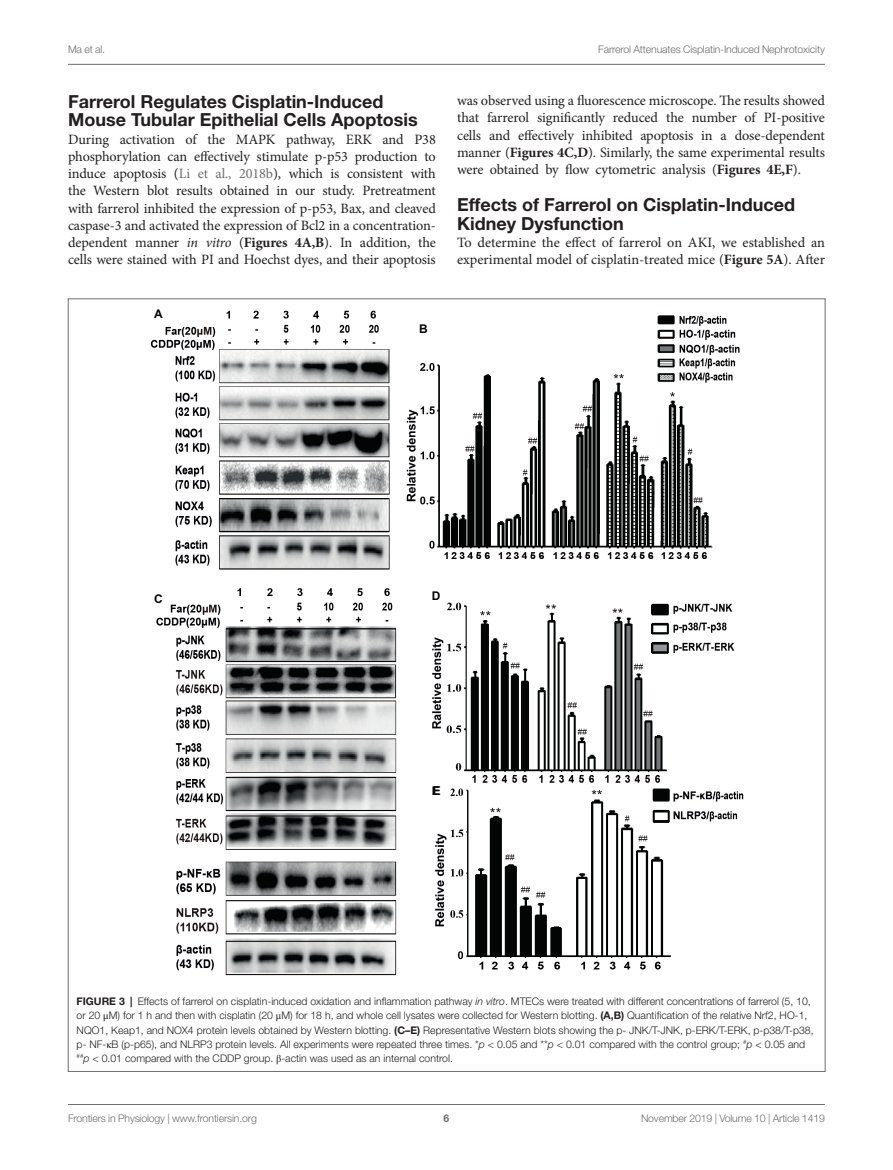
<style>
.page{position:relative;width:893px;height:1170px;background:#fff}
.page>*{position:absolute;margin:0;border:0;box-sizing:border-box;transform-origin:0 0}
.HEAD_2{font:700 18px/18.8px "Helvetica Neue LT Std";color:#231f20}
.TEXT_FLUSH{font:14.25px/17.2px "Minion Pro";letter-spacing:-.005em;color:#231f20;text-align:justify}
.t1{font:700 12px "Arial";color:#030505}
.FIG_LEG{font:300 10.5px/14.2px "Helvetica Neue LT Std";color:#231f20}
.t2{font:300 10.5px "Helvetica Neue LT Std";letter-spacing:-.015em;color:#6c6d70}
.t3{font:700 10.5px "Helvetica Neue LT Std";color:#6c6d70}
.s1{color:#6c6d70}
.s2{font-style:italic}
.s3{font-weight:700}
.s4{font-family:"STIX General";font-weight:400}
</style>
<div class="page">
<hr style="left:68px;top:64px;width:757px;height:1px;background:#6c6d70">
<hr style="left:68px;top:1104px;width:757px;height:1px;background:#6c6d70">
<img style="left:150px;top:310px;width:594px;height:665px">
<p class="t2" style="left:68px;top:42px;width:39px">Ma et al.</p>
<p class="t2" style="left:598px;top:42px;width:228px">Farrerol Attenuates Cisplatin-Induced Nephrotoxicity</p>
<p class="HEAD_2" style="left:68px;top:91px;width:351px">Farrerol Regulates Cisplatin-Induced<br>Mouse Tubular Epithelial Cells Apoptosis</p>
<p class="TEXT_FLUSH" style="left:68px;top:130px;width:369px">During activation of the MAPK pathway, ERK and P38 phosphorylation can effectively stimulate p-p53 production to induce apoptosis (<span class="s1">Li et al., 2018b</span>), which is consistent with the Western blot results obtained in our study. Pretreatment with farrerol inhibited the expression of p-p53, Bax, and cleaved caspase-3 and activated the expression of Bcl2 in a concentration&shy;dependent manner <span class="s2">in vitro</span> (<span class="s3">Figures 4A,B</span>). In addition, the cells were stained with PI and Hoechst dyes, and their apoptosis</p>
<p class="t1" style="left:154px;top:305px;width:10px">A</p>
<p class="t1" style="left:419px;top:321px;width:10px">B</p>
<p class="TEXT_FLUSH" style="left:457px;top:92px;width:369px">was observed using a fluorescence microscope. The results showed that farrerol significantly reduced the number of PI-positive cells and effectively inhibited apoptosis in a dose-dependent manner (<span class="s3">Figures 4C,D</span>). Similarly, the same experimental results were obtained by flow cytometric analysis (<span class="s3">Figures 4E,F</span>).</p>
<p class="HEAD_2" style="left:457px;top:195px;width:339px">Effects of Farrerol on Cisplatin-Induced<br>Kidney Dysfunction</p>
<p class="TEXT_FLUSH" style="left:457px;top:234px;width:369px">To determine the effect of farrerol on AKI, we established an experimental model of cisplatin-treated mice (<span class="s3">Figure 5A</span>). After</p>
<p class="t1" style="left:154px;top:590px;width:10px">C</p>
<p class="t1" style="left:432px;top:587px;width:10px">D</p>
<p class="t1" style="left:432px;top:783px;width:10px">E</p>
<p class="FIG_LEG" style="left:77px;top:993px;width:738px"><span class="s3">FIGURE 3 |</span> Effects of farrerol on cisplatin-induced oxidation and inflammation pathway <span class="s2">in vitro</span>. MTECs were treated with different concentrations of farrerol (5, 10, or 20 <span class="s4">μ</span>M) for 1 h and then with cisplatin (20 <span class="s4">μ</span>M) for 18 h, and whole cell lysates were collected for Western blotting. <span class="s3">(A,B)</span> Quantification of the relative Nrf2, HO-1, NQO1, Keap1, and NOX4 protein levels obtained by Western blotting. <span class="s3">(C–E)</span> Representative Western blots showing the p- JNK/T-JNK, p-ERK/T-ERK, p-p38/T-p38, p- NF-<span class="s4">κ</span>B (p-p65), and NLRP3 protein levels. All experiments were repeated three times. *<span class="s2">p</span> &lt; 0.05 and **<span class="s2">p</span> &lt; 0.01 compared with the control group; <sup>#</sup><span class="s2">p</span> &lt; 0.05 and <sup>##</sup><span class="s2">p</span> &lt; 0.01 compared with the CDDP group. <span class="s4">β</span>-actin was used as an internal control.</p>
<p class="t2" style="left:68px;top:1111px;width:190px">Frontiers in Physiology | www.frontiersin.org</p>
<p class="t3" style="left:444px;top:1111px;width:7px">6</p>
<p class="t2" style="left:641px;top:1111px;width:185px">November 2019 | Volume 10 | Article 1419</p>
</div>
